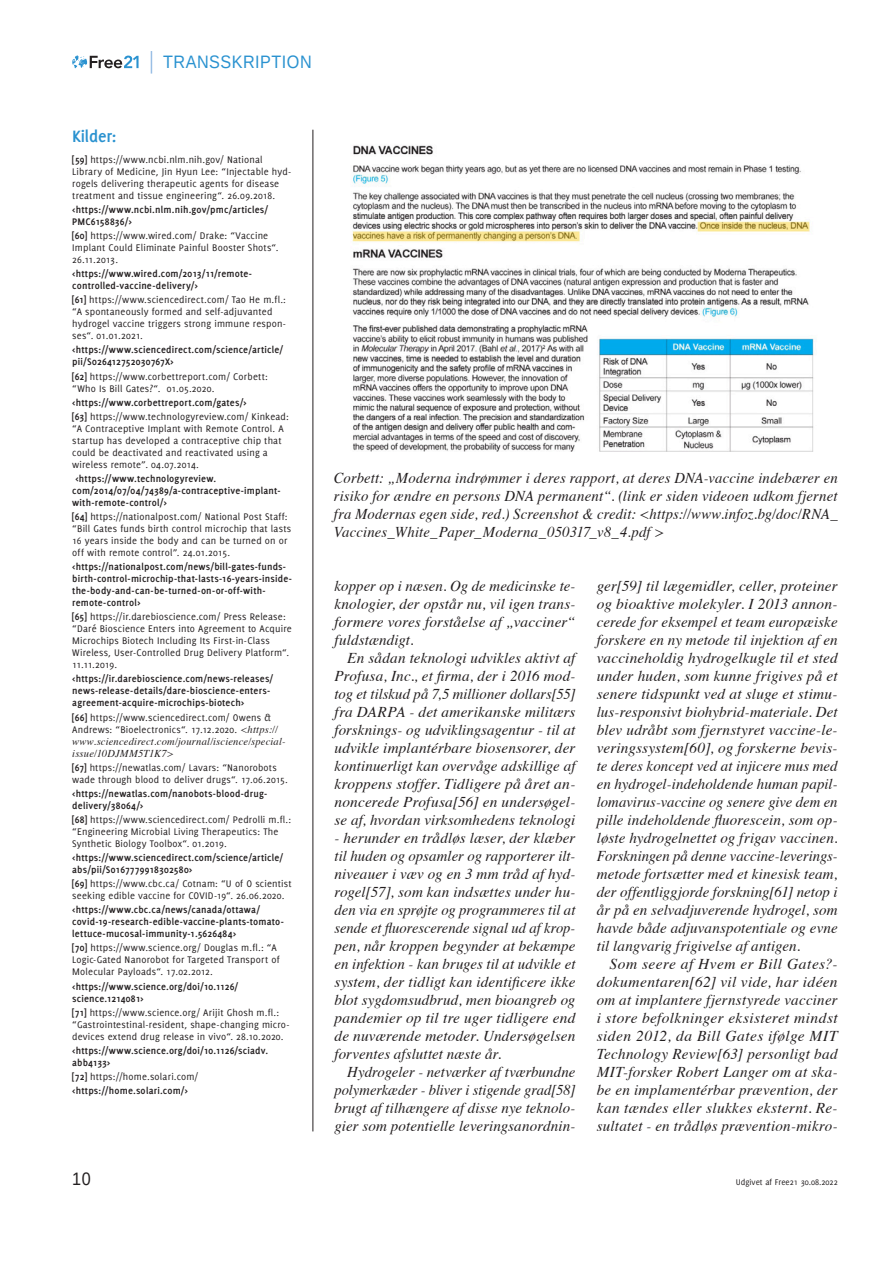
<style>
.page{position:relative;width:893px;height:1263px;background:#fff}
.page>*{position:absolute;margin:0;border:0;box-sizing:border-box;transform-origin:0 0}
.t1{font:18px "Liberation Sans";letter-spacing:.03em;color:#2a92d0;scale:.9 1}
.t2{font:700 18px "Delicious";letter-spacing:-.01em;color:#2a92d0}
.t3{font:18px "Liberation Sans";color:#231f20;scale:.9 1}
.t4{font:italic 15px/18px "Times";letter-spacing:.01em;color:#231f20;text-align:justify}
.t5{font:10.5px/12px "Delicious";letter-spacing:.015em;color:#231f20}
.t6{font:700 10.5px/12px "Delicious";letter-spacing:.02em;color:#231f20}
.t7{font:italic 10.5px/12px "Times";letter-spacing:.015em;color:#231f20}
.t8{font:9px "Delicious";color:#231f20}
.s1{font-weight:700}
.s2{font-weight:400}
.s3{font-family:"Times";font-style:italic}
</style>
<div class="page">
<svg style="left:72px;top:55px;width:67px;height:13px"></svg>
<svg style="left:151px;top:51px;width:1px;height:23px"></svg>
<img style="left:352px;top:145px;width:462px;height:306px">
<hr style="left:312px;top:130px;width:1px;height:1001px;background:#231f20">
<p class="t1" style="left:163px;top:51px;width:167px">TRANSSKRIPTION</p>
<p class="t2" style="left:72px;top:126px;width:46px">Kilder:</p>
<p class="t5" style="left:72px;top:153px;width:220px"><span class="s1">[59]</span> https://www.ncbi.nlm.nih.gov/ National Library of Medicine, Jin Hyun Lee: “Injectable hyd&shy;rogels delivering therapeutic agents for disease treatment and tissue engineering“. 26.09.2018.</p>
<p class="t6" style="left:72px;top:203px;width:197px">&lt;https://www.ncbi.nlm.nih.gov/pmc/articles/<br>PMC6158836/&gt;</p>
<p class="t5" style="left:72px;top:229px;width:208px"><span class="s1">[60]</span> https://www.wired.com/ Drake: “Vaccine<br>Implant Could Eliminate Painful Booster Shots“.<br>26.11.2013.</p>
<p class="t6" style="left:72px;top:268px;width:181px">&lt;https://www.wired.com/2013/11/remote&shy;controlled-vaccine-delivery/&gt;</p>
<p class="t5" style="left:72px;top:294px;width:215px"><span class="s1">[61]</span> https://www.sciencedirect.com/ Tao He m.fl.: “A spontaneously formed and self-adjuvanted hydrogel vaccine triggers strong immune respon&shy;ses“. 01.01.2021.</p>
<p class="t6" style="left:72px;top:344px;width:212px">&lt;https://www.sciencedirect.com/science/article/ pii/S026412752030767X&gt;</p>
<p class="t5" style="left:72px;top:370px;width:197px"><span class="s1">[62]</span> https://www.corbettreport.com/ Corbett: “Who Is Bill Gates?“. 01.05.2020.</p>
<p class="t6" style="left:72px;top:395px;width:218px;line-height:14.1px">&lt;https://www.corbettreport.com/gates/&gt;<br>[63] <span class="s2">https://www.technologyreview.com/ Kinkead:</span></p>
<p class="t5" style="left:72px;top:422px;width:213px">“A Contraceptive Implant with Remote Control. A startup has developed a contraceptive chip that could be deactivated and reactivated using a wireless remote”. 04.07.2014.</p>
<p class="t6" style="left:72px;top:472px;width:210px">&lt;https://www.technologyreview. com/2014/07/04/74389/a-contraceptive-implant&shy;with-remote-control/&gt;</p>
<p class="t5" style="left:72px;top:510px;width:220px"><span class="s1">[64]</span> https://nationalpost.com/ National Post Staff: “Bill Gates funds birth control microchip that lasts 16 years inside the body and can be turned on or off with remote control”. 24.01.2015.</p>
<p class="t6" style="left:72px;top:561px;width:221px">&lt;https://nationalpost.com/news/bill-gates-funds&shy;birth-control-microchip-that-lasts-16-years-inside&shy;the-body-and-can-be-turned-on-or-off-with&shy;remote-control&gt;</p>
<p class="t5" style="left:72px;top:611px;width:221px"><span class="s1">[65]</span> https://ir.darebioscience.com/ Press Release: “Daré Bioscience Enters into Agreement to Acquire Microchips Biotech Including Its First-in-Class Wireless, User-Controlled Drug Delivery Platform“.<br>11.11.2019.</p>
<p class="t6" style="left:72px;top:673px;width:203px">&lt;https://ir.darebioscience.com/news-releases/ news-release-details/dare-bioscience-enters&shy;agreement-acquire-microchips-biotech&gt;</p>
<p class="t5" style="left:72px;top:711px;width:207px"><span class="s1">[66]</span> https://www.sciencedirect.com/ Owens &amp;<br>Andrews: “Bioelectronics“. 17.12.2020. <span class="s3">&lt;https://</span></p>
<p class="t7" style="left:72px;top:734px;width:215px">www.sciencedirect.com/journal/iscience/special&shy;issue/10DJMM5T1K7&gt;</p>
<p class="t5" style="left:72px;top:761px;width:217px"><span class="s1">[67]</span> https://newatlas.com/ Lavars: “Nanorobots wade through blood to deliver drugs“. 17.06.2015.</p>
<p class="t6" style="left:72px;top:787px;width:196px">&lt;https://newatlas.com/nanobots-blood-drug&shy;delivery/38064/&gt;</p>
<p class="t5" style="left:72px;top:813px;width:220px"><span class="s1">[68]</span> https://www.sciencedirect.com/ Pedrolli m.fl.: “Engineering Microbial Living Therapeutics: The<br>Synthetic Biology Toolbox“. 01.2019.</p>
<p class="t6" style="left:72px;top:851px;width:212px">&lt;https://www.sciencedirect.com/science/article/ abs/pii/S0167779918302580&gt;</p>
<p class="t5" style="left:72px;top:878px;width:221px"><span class="s1">[69]</span> https://www.cbc.ca/ Cotnam: “U of O scientist seeking edible vaccine for COVID-19“. 26.06.2020.</p>
<p class="t6" style="left:72px;top:904px;width:213px">&lt;https://www.cbc.ca/news/canada/ottawa/ covid-19-research-edible-vaccine-plants-tomato&shy;lettuce-mucosal-immunity-1.5626484&gt;</p>
<p class="t5" style="left:72px;top:942px;width:209px"><span class="s1">[70]</span> https://www.science.org/ Douglas m.fl.: “A<br>Logic-Gated Nanorobot for Targeted Transport of<br>Molecular Payloads“. 17.02.2012.</p>
<p class="t6" style="left:72px;top:980px;width:168px">&lt;https://www.science.org/doi/10.1126/ science.1214081&gt;</p>
<p class="t5" style="left:72px;top:1006px;width:219px"><span class="s1">[71]</span> https://www.science.org/ Arijit Ghosh m.fl.: “Gastrointestinal-resident, shape-changing micro&shy;devices extend drug release in vivo“. 28.10.2020.</p>
<p class="t6" style="left:72px;top:1044px;width:197px">&lt;https://www.science.org/doi/10.1126/sciadv. abb4133&gt;</p>
<p class="t6" style="left:72px;top:1069px;width:128px;line-height:14.1px">[72] <span class="s2">https://home.solari.com/ </span>&lt;https://home.solari.com/&gt;</p>
<p class="t4" style="left:334px;top:468px;width:505px">Corbett: „Moderna indrømmer i deres rapport, at deres DNA-vaccine indebærer en risiko for ændre en persons DNA permanent“. (link er siden videoen udkom fjernet fra Modernas egen side, red.) Screenshot &amp; credit: &lt;https://www.infoz.bg/doc/RNA_ Vaccines_White_Paper_Moderna_050317_v8_4.pdf &gt;</p>
<p class="t4" style="left:334px;top:576px;width:242px">kopper op i næsen. Og de medicinske te&shy;knologier, der opstår nu, vil igen trans&shy;formere vores forståelse af „vacciner“ fuldstændigt.</p>
<p class="t4" style="left:334px;top:648px;width:242px;text-indent:13px">En sådan teknologi udvikles aktivt af Profusa, Inc., et firma, der i 2016 mod&shy;tog et tilskud på 7,5 millioner dollars[55] fra DARPA - det amerikanske militærs forsknings- og udviklingsagentur - til at udvikle implantérbare biosensorer, der kontinuerligt kan overvåge adskillige af kroppens stoffer. Tidligere på året an&shy;noncerede Profusa[56] en undersøgel&shy;se af, hvordan virksomhedens teknologi</p>
<p class="t4" style="left:334px;top:828px;width:242px">- herunder en trådløs læser, der klæber til huden og opsamler og rapporterer ilt&shy;niveauer i væv og en 3 mm tråd af hyd&shy;rogel[57], som kan indsættes under hu&shy;den via en sprøjte og programmeres til at sende et fluorescerende signal ud af krop&shy;pen, når kroppen begynder at bekæmpe en infektion - kan bruges til at udvikle et system, der tidligt kan identificere ikke blot sygdomsudbrud, men bioangreb og pandemier op til tre uger tidligere end de nuværende metoder. Undersøgelsen forventes afsluttet næste år.</p>
<p class="t4" style="left:334px;top:1062px;width:242px;text-indent:13px">Hydrogeler - netværker af tværbundne polymerkæder - bliver i stigende grad[58] brugt af tilhængere af disse nye teknolo&shy;gier som potentielle leveringsanordnin-</p>
<p class="t4" style="left:597px;top:576px;width:242px">ger[59] til lægemidler, celler, proteiner og bioaktive molekyler. I 2013 annon&shy;cerede for eksempel et team europæiske forskere en ny metode til injektion af en vaccineholdig hydrogelkugle til et sted under huden, som kunne frigives på et senere tidspunkt ved at sluge et stimu&shy;lus-responsivt biohybrid-materiale. Det blev udråbt som fjernstyret vaccine-le&shy;veringssystem[60], og forskerne bevis&shy;te deres koncept ved at injicere mus med en hydrogel-indeholdende human papil&shy;lomavirus-vaccine og senere give dem en pille indeholdende fluorescein, som op&shy;løste hydrogelnettet og frigav vaccinen.<br>Forskningen på denne vaccine-leverings&shy;metode fortsætter med et kinesisk team, der offentliggjorde forskning[61] netop i år på en selvadjuverende hydrogel, som havde både adjuvanspotentiale og evne til langvarig frigivelse af antigen.</p>
<p class="t4" style="left:597px;top:954px;width:242px;text-indent:13px">Som seere af Hvem er Bill Gates?- dokumentaren[62] vil vide, har idéen om at implantere fjernstyrede vacciner i store befolkninger eksisteret mindst siden 2012, da Bill Gates ifølge MIT Technology Review[63] personligt bad MIT-forsker Robert Langer om at ska&shy;be en implamentérbar prævention, der kan tændes eller slukkes eksternt. Re&shy;sultatet - en trådløs prævention-mikro-</p>
<p class="t3" style="left:72px;top:1168px;width:22px">10</p>
<p class="t8" style="left:736px;top:1177px;width:103px">Udgivet af Free21 30.08.2022</p>
</div>
